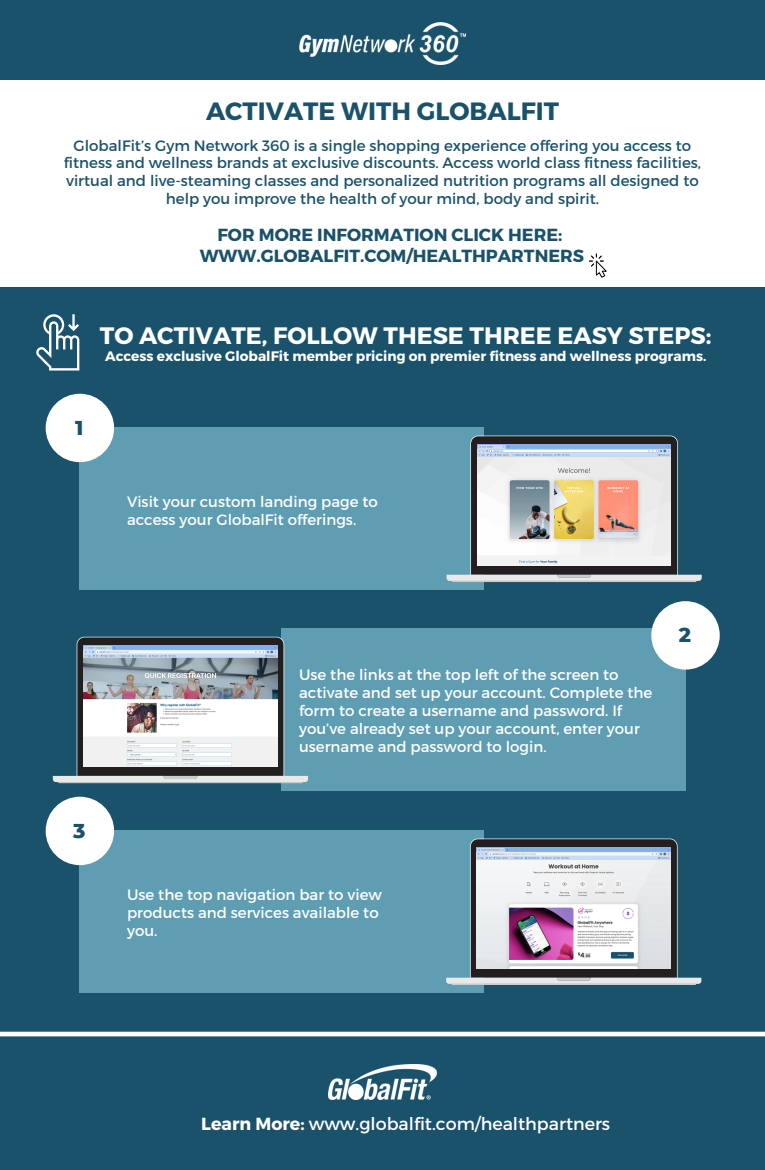
<style>
.page{position:relative;width:765px;height:1170px;background:#1b526b}
.page>*{position:absolute;margin:0;border:0;box-sizing:border-box;transform-origin:0 0}
.t1{font:700 25px "Montserrat";color:#1b526b}
.t2{font:700 23.75px "Montserrat";color:#fff}
.t3{font:800 20.5px "Montserrat";color:#1b526b}
.t4{font:700 17.5px/20.6px "Montserrat";color:#1b526b;text-align:center}
.t5{font:17.5px "Montserrat";color:#fff}
.t6{font:15px/17.8px "Montserrat";color:#fff}
.t7{font:15px/17.8px "Montserrat";color:#1b526b;text-align:center}
.t8{font:700 13.75px "Montserrat";color:#fff}
.s1{font-weight:700}
</style>
<div class="page">
<div style="left:79px;top:427px;width:404px;height:163px;background:#5f9eb2"></div>
<div style="left:46px;top:394px;width:68px;height:68px;background:#fff;border-radius:50%"></div>
<div style="left:281px;top:629px;width:404px;height:162px;background:#5f9eb2"></div>
<div style="left:651px;top:601px;width:69px;height:69px;background:#fff;border-radius:50%"></div>
<div style="left:80px;top:830px;width:404px;height:163px;background:#5f9eb2"></div>
<div style="left:46px;top:797px;width:68px;height:68px;background:#fff;border-radius:50%"></div>
<img style="left:299px;top:22px;width:167px;height:42px">
<div style="left:0;top:80px;width:765px;height:207px;background:#fff"></div>
<svg style="left:36px;top:314px;width:43px;height:57px"></svg>
<img style="left:328px;top:1065px;width:108px;height:35px">
<hr style="left:0;top:1032px;width:765px;height:4px;background:#fff">
<svg style="left:452px;top:436px;width:245px;height:146px"></svg>
<img style="left:477px;top:444px;width:194px;height:121px">
<svg style="left:58px;top:637px;width:245px;height:146px"></svg>
<img style="left:84px;top:646px;width:193px;height:120px">
<svg style="left:451px;top:839px;width:245px;height:146px"></svg>
<img style="left:477px;top:847px;width:193px;height:121px">
<svg style="left:589px;top:253px;width:18px;height:25px"></svg>
<p class="t1" style="left:206px;top:96px;width:354px">ACTIVATE WITH GLOBALFIT</p>
<p class="t7" style="left:64px;top:136px;width:639px">GlobalFit’s Gym Network 360 is a single shopping experience offering you access to fitness and wellness brands at exclusive discounts. Access world class fitness facilities, virtual and live-steaming classes and personalized nutrition programs all designed to help you improve the health of your mind, body and spirit.</p>
<p class="t4" style="left:200px;top:225px;width:386px">FOR MORE INFORMATION CLICK HERE:<br>WWW.GLOBALFIT.COM/HEALTHPARTNERS</p>
<p class="t2" style="left:100px;top:320px;width:613px">TO ACTIVATE, FOLLOW THESE THREE EASY STEPS:</p>
<p class="t8" style="left:105px;top:348px;width:603px">Access exclusive GlobalFit member pricing on premier fitness and wellness programs.</p>
<p class="t3" style="left:75px;top:413px;width:10px">1</p>
<p class="t6" style="left:127px;top:493px;width:252px">Visit your custom landing page to access your GlobalFit offerings.</p>
<p class="t3" style="left:73px;top:816px;width:14px">3</p>
<p class="t6" style="left:299px;top:666px;width:355px">Use the links at the top left of the screen to activate and set up your account. Complete the form to create a username and password. If you’ve already set up your account, enter your username and password to login.</p>
<p class="t3" style="left:679px;top:620px;width:14px">2</p>
<p class="t6" style="left:127px;top:886px;width:256px">Use the top navigation bar to view products and services available to you.</p>
<p class="t5" style="left:201px;top:1114px;width:410px"><span class="s1">Learn More:</span> www.globalfit.com/healthpartners</p>
</div>
